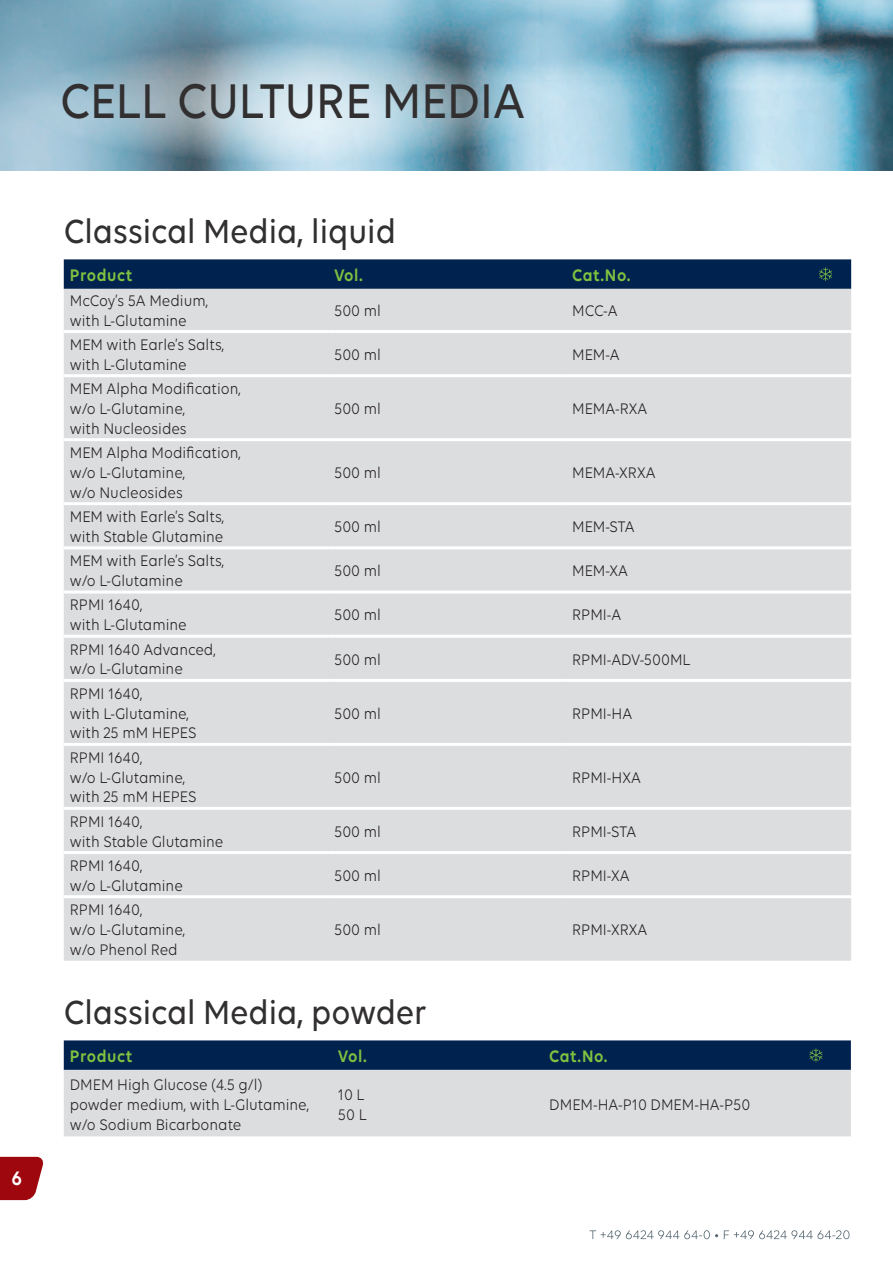
<style>
.page{position:relative;width:893px;height:1263px;background:#fff}
.page>*{position:absolute;margin:0;border:0;box-sizing:border-box;transform-origin:0 0}
.t1{font:500 52.5px "Volte";color:#312f30;scale:.9 1}
.t2{font:500 36px "Volte";color:#312f30;scale:.9 1}
.t3{font:600 21px "Volte";color:#fff;scale:.9 1}
.t4{font:600 18px "Volte";letter-spacing:.04em;color:#7fc241;scale:.9 1}
.t5{font:16.5px/19.8px "Volte";color:#231f20;scale:.9 1}
</style>
<div class="page">
<svg style="left:590px;top:1230px;width:259px;height:9px"></svg>
<svg style="left:0;top:1157px;width:44px;height:43px;background:#a9252a"></svg>
<img style="left:0;top:0;width:893px;height:170px">
<svg style="left:19px;top:43px;width:549px;height:120px;background:#a0becc"></svg>
<div style="left:64px;top:289px;width:787px;height:672px;background:#dcdddf"></div>
<hr style="left:64px;top:330px;width:264px;height:3px;background:#fff">
<hr style="left:328px;top:330px;width:238px;height:3px;background:#fff">
<hr style="left:566px;top:330px;width:234px;height:3px;background:#fff">
<hr style="left:800px;top:330px;width:51px;height:3px;background:#fff">
<hr style="left:64px;top:502px;width:264px;height:3px;background:#fff">
<hr style="left:328px;top:502px;width:238px;height:3px;background:#fff">
<hr style="left:566px;top:502px;width:234px;height:3px;background:#fff">
<hr style="left:800px;top:502px;width:51px;height:3px;background:#fff">
<hr style="left:64px;top:635px;width:264px;height:3px;background:#fff">
<hr style="left:328px;top:635px;width:238px;height:3px;background:#fff">
<hr style="left:566px;top:635px;width:234px;height:3px;background:#fff">
<hr style="left:800px;top:635px;width:51px;height:3px;background:#fff">
<hr style="left:64px;top:807px;width:264px;height:3px;background:#fff">
<hr style="left:328px;top:807px;width:238px;height:3px;background:#fff">
<hr style="left:566px;top:807px;width:234px;height:3px;background:#fff">
<hr style="left:800px;top:807px;width:51px;height:3px;background:#fff">
<hr style="left:64px;top:374px;width:264px;height:3px;background:#fff">
<hr style="left:328px;top:374px;width:238px;height:3px;background:#fff">
<hr style="left:566px;top:374px;width:234px;height:3px;background:#fff">
<hr style="left:800px;top:374px;width:51px;height:3px;background:#fff">
<hr style="left:64px;top:438px;width:264px;height:3px;background:#fff">
<hr style="left:328px;top:438px;width:238px;height:3px;background:#fff">
<hr style="left:566px;top:438px;width:234px;height:3px;background:#fff">
<hr style="left:800px;top:438px;width:51px;height:3px;background:#fff">
<hr style="left:64px;top:546px;width:264px;height:3px;background:#fff">
<hr style="left:328px;top:546px;width:238px;height:3px;background:#fff">
<hr style="left:566px;top:546px;width:234px;height:3px;background:#fff">
<hr style="left:800px;top:546px;width:51px;height:3px;background:#fff">
<hr style="left:64px;top:590px;width:264px;height:3px;background:#fff">
<hr style="left:328px;top:590px;width:238px;height:3px;background:#fff">
<hr style="left:566px;top:590px;width:234px;height:3px;background:#fff">
<hr style="left:800px;top:590px;width:51px;height:3px;background:#fff">
<hr style="left:64px;top:679px;width:264px;height:3px;background:#fff">
<hr style="left:328px;top:679px;width:238px;height:3px;background:#fff">
<hr style="left:566px;top:679px;width:234px;height:3px;background:#fff">
<hr style="left:800px;top:679px;width:51px;height:3px;background:#fff">
<hr style="left:64px;top:743px;width:264px;height:3px;background:#fff">
<hr style="left:328px;top:743px;width:238px;height:3px;background:#fff">
<hr style="left:566px;top:743px;width:234px;height:3px;background:#fff">
<hr style="left:800px;top:743px;width:51px;height:3px;background:#fff">
<hr style="left:64px;top:851px;width:264px;height:3px;background:#fff">
<hr style="left:328px;top:851px;width:238px;height:3px;background:#fff">
<hr style="left:566px;top:851px;width:234px;height:3px;background:#fff">
<hr style="left:800px;top:851px;width:51px;height:3px;background:#fff">
<hr style="left:64px;top:895px;width:264px;height:3px;background:#fff">
<hr style="left:328px;top:895px;width:238px;height:3px;background:#fff">
<hr style="left:566px;top:895px;width:234px;height:3px;background:#fff">
<hr style="left:800px;top:895px;width:51px;height:3px;background:#fff">
<svg style="left:64px;top:259px;width:787px;height:30px;background:#052752"></svg>
<div style="left:64px;top:1070px;width:787px;height:66px;background:#dcdddf"></div>
<svg style="left:64px;top:1040px;width:787px;height:30px;background:#052652"></svg>
<p class="t3" style="left:11px;top:1165px;width:13px">6</p>
<h1 class="t1" style="left:60px;top:71px;width:518px">CELL CULTURE MEDIA</h1>
<h2 class="t2" style="left:64px;top:210px;width:371px">Classical Media, liquid</h2>
<p class="t4" style="left:70px;top:264px;width:71px">Product</p>
<p class="t4" style="left:334px;top:264px;width:33px">Vol.</p>
<p class="t4" style="left:572px;top:264px;width:66px">Cat.No.</p>
<p class="t5" style="left:70px;top:290px;width:155px">McCoy’s 5A Medium, with L-Glutamine</p>
<p class="t5" style="left:334px;top:300px;width:54px">500 ml</p>
<p class="t5" style="left:572px;top:300px;width:52px">MCC-A</p>
<p class="t5" style="left:70px;top:334px;width:173px">MEM with Earle’s Salts, with L-Glutamine</p>
<p class="t5" style="left:334px;top:344px;width:54px">500 ml</p>
<p class="t5" style="left:572px;top:344px;width:54px">MEM-A</p>
<p class="t5" style="left:70px;top:378px;width:192px">MEM Alpha Modification, w/o L-Glutamine,<br>with Nucleosides</p>
<p class="t5" style="left:334px;top:398px;width:54px">500 ml</p>
<p class="t5" style="left:572px;top:398px;width:85px">MEMA-RXA</p>
<p class="t5" style="left:70px;top:442px;width:192px">MEM Alpha Modification, w/o L-Glutamine,<br>w/o Nucleosides</p>
<p class="t5" style="left:334px;top:462px;width:54px">500 ml</p>
<p class="t5" style="left:572px;top:462px;width:94px">MEMA-XRXA</p>
<p class="t5" style="left:70px;top:506px;width:173px">MEM with Earle’s Salts, with Stable Glutamine</p>
<p class="t5" style="left:334px;top:516px;width:54px">500 ml</p>
<p class="t5" style="left:572px;top:516px;width:71px">MEM-STA</p>
<p class="t5" style="left:70px;top:551px;width:173px">MEM with Earle’s Salts, w/o L-Glutamine</p>
<p class="t5" style="left:334px;top:560px;width:54px">500 ml</p>
<p class="t5" style="left:572px;top:560px;width:64px">MEM-XA</p>
<p class="t5" style="left:70px;top:595px;width:131px">RPMI 1640,<br>with L-Glutamine</p>
<p class="t5" style="left:334px;top:605px;width:54px">500 ml</p>
<p class="t5" style="left:572px;top:605px;width:56px">RPMI-A</p>
<p class="t5" style="left:70px;top:639px;width:164px">RPMI 1640 Advanced, w/o L-Glutamine</p>
<p class="t5" style="left:334px;top:649px;width:54px">500 ml</p>
<p class="t5" style="left:572px;top:649px;width:133px">RPMI-ADV-500ML</p>
<p class="t5" style="left:70px;top:683px;width:142px">RPMI 1640,<br>with L-Glutamine, with 25 mM HEPES</p>
<p class="t5" style="left:334px;top:703px;width:54px">500 ml</p>
<p class="t5" style="left:572px;top:703px;width:68px">RPMI-HA</p>
<p class="t5" style="left:70px;top:747px;width:142px">RPMI 1640,<br>w/o L-Glutamine, with 25 mM HEPES</p>
<p class="t5" style="left:334px;top:767px;width:54px">500 ml</p>
<p class="t5" style="left:572px;top:767px;width:78px">RPMI-HXA</p>
<p class="t5" style="left:70px;top:811px;width:172px">RPMI 1640,<br>with Stable Glutamine</p>
<p class="t5" style="left:334px;top:821px;width:54px">500 ml</p>
<p class="t5" style="left:572px;top:821px;width:73px">RPMI-STA</p>
<p class="t5" style="left:70px;top:855px;width:127px">RPMI 1640,<br>w/o L-Glutamine</p>
<p class="t5" style="left:334px;top:865px;width:54px">500 ml</p>
<p class="t5" style="left:572px;top:865px;width:65px">RPMI-XA</p>
<p class="t5" style="left:70px;top:899px;width:130px">RPMI 1640,<br>w/o L-Glutamine, w/o Phenol Red</p>
<p class="t5" style="left:334px;top:919px;width:54px">500 ml</p>
<p class="t5" style="left:572px;top:919px;width:85px">RPMI-XRXA</p>
<h2 class="t2" style="left:64px;top:991px;width:405px">Classical Media, powder</h2>
<p class="t4" style="left:70px;top:1045px;width:71px">Product</p>
<p class="t4" style="left:338px;top:1045px;width:33px">Vol.</p>
<p class="t4" style="left:549px;top:1045px;width:66px">Cat.No.</p>
<p class="t5" style="left:70px;top:1074px;width:267px">DMEM High Glucose (4.5 g/l) powder medium, with L-Glutamine, w/o Sodium Bicarbonate</p>
<p class="t5" style="left:338px;top:1084px;width:33px">10 L<br>50 L</p>
<p class="t5" style="left:549px;top:1094px;width:225px">DMEM-HA-P10 DMEM-HA-P50</p>
</div>
